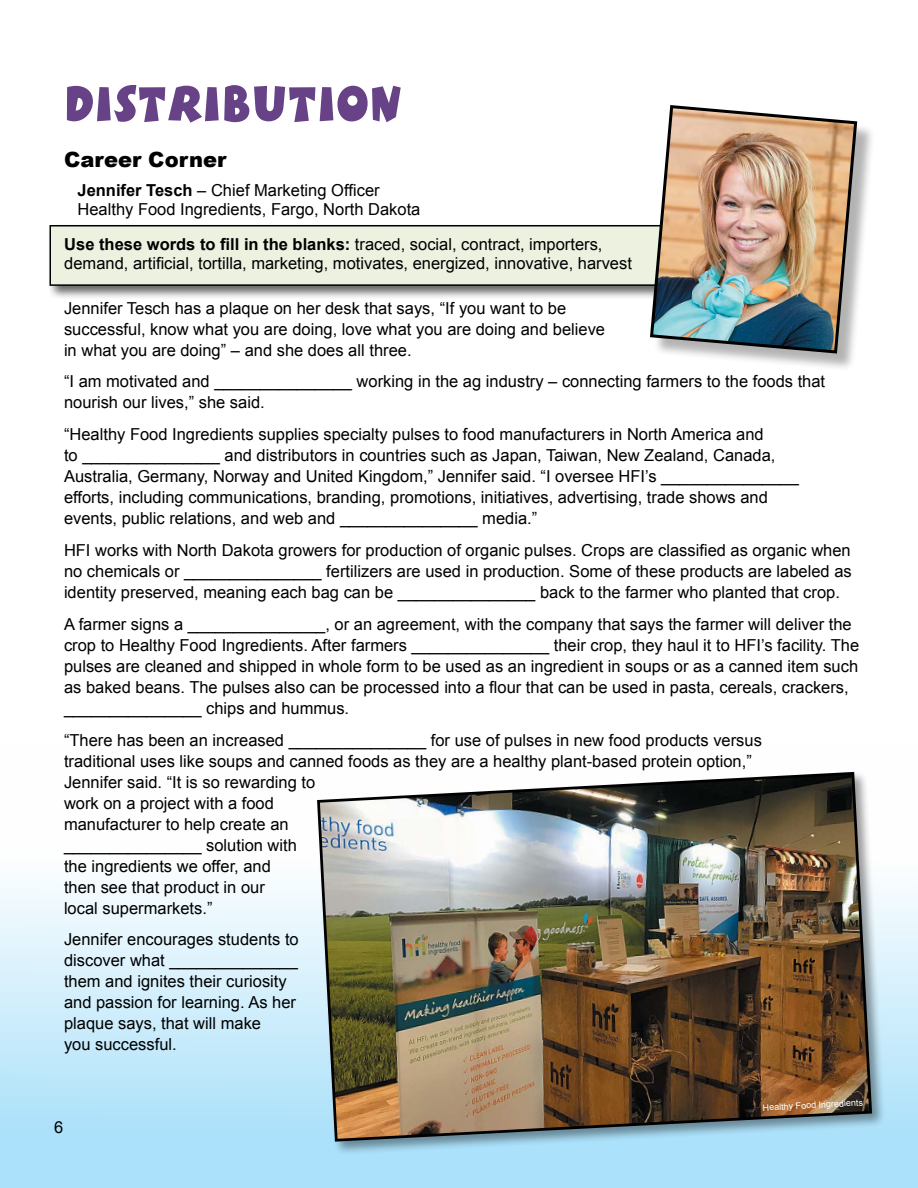
<style>
.page{position:relative;width:918px;height:1188px;background:#fff}
.page>*{position:absolute;margin:0;border:0;box-sizing:border-box;transform-origin:0 0}
.t1{font:51px "Boink Plain";color:#684287}
.t2{font:900 21px "Arial";color:#000}
.t3{font:16.5px/21px "Arial";color:#000}
.t4{font:9px "Arial";color:#fff}
.s1{font-weight:700}
</style>
<div class="page">
<div style="left:0;top:746px;width:918px;height:442px;background:linear-gradient(to bottom,#fff,#a5dffa)"></div>
<div style="left:47px;top:223px;width:649px;height:78px;background:#000;opacity:.6"></div>
<div style="left:50px;top:226px;width:631px;height:59px;background:#ecf1e0"></div>
<div style="left:50px;top:225px;width:631px;height:61px;border:2px solid #000"></div>
<div style="left:315px;top:770px;width:571px;height:386px;background:#000;opacity:.4"></div>
<img style="left:316px;top:770px;width:558px;height:373px">
<div style="left:653px;top:108px;width:223px;height:264px;background:#000;opacity:.3"></div>
<img style="left:648px;top:105px;width:211px;height:250px">
<h1 class="t1" style="left:64px;top:70px;width:340px">DISTRIBUTION</h1>
<p class="t2" style="left:64px;top:144px;width:164px">Career Corner</p>
<p class="t3" style="left:78px;top:180px;width:344px;line-height:19.5px"><span class="s1">Jennifer Tesch</span> – Chief Marketing Officer<br>Healthy Food Ingredients, Fargo, North Dakota</p>
<p class="t3" style="left:64px;top:235px;width:569px;line-height:19.5px"><span class="s1">Use these words to fill in the blanks:</span> traced, social, contract, importers, demand, artificial, tortilla, marketing, motivates, energized, innovative, harvest</p>
<p class="t3" style="left:64px;top:297px;width:543px">Jennifer Tesch has a plaque on her desk that says, “If you want to be successful, know what you are doing, love what you are doing and believe in what you are doing” – and she does all three.</p>
<p class="t3" style="left:64px;top:371px;width:161px">“I am motivated and _______________</p>
<p class="t3" style="left:357px;top:371px;width:470px">working in the ag industry – connecting farmers to the foods that</p>
<p class="t3" style="left:64px;top:387px;width:701px;line-height:31.8px">nourish our lives,” she said.<br>“Healthy Food Ingredients supplies specialty pulses to food manufacturers in North America and</p>
<p class="t3" style="left:64px;top:445px;width:29px">to _______________</p>
<p class="t3" style="left:64px;top:445px;width:713px;text-indent:161px">and distributors in countries such as Japan, Taiwan, New Zealand, Canada, Australia, Germany, Norway and United Kingdom,” Jennifer said. “I oversee HFI’s _______________<br>efforts, including communications, branding, promotions, initiatives, advertising, trade shows and events, public relations, and web and _______________</p>
<p class="t3" style="left:64px;top:503px;width:788px;line-height:31.8px;text-indent:418px">media.”<br>HFI works with North Dakota growers for production of organic pulses. Crops are classified as organic when</p>
<p class="t3" style="left:64px;top:561px;width:131px">no chemicals or _______________</p>
<p class="t3" style="left:64px;top:561px;width:789px;text-indent:262px">fertilizers are used in production. Some of these products are labeled as identity preserved, meaning each bag can be _______________</p>
<p class="t3" style="left:540px;top:582px;width:301px">back to the farmer who planted that crop.</p>
<p class="t3" style="left:64px;top:614px;width:134px">A farmer signs a _______________</p>
<p class="t3" style="left:64px;top:614px;width:789px;text-indent:261px">, or an agreement, with the company that says the farmer will deliver the crop to Healthy Food Ingredients. After farmers _______________</p>
<p class="t3" style="left:64px;top:635px;width:797px;text-indent:490px">their crop, they haul it to HFI’s facility. The pulses are cleaned and shipped in whole form to be used as an ingredient in soups or as a canned item such as baked beans. The pulses also can be processed into a flour that can be used in pasta, cereals, crackers, _______________</p>
<p class="t3" style="left:64px;top:692px;width:287px;line-height:31.8px;text-indent:142px">chips and hummus. “There has been an increased _______________</p>
<p class="t3" style="left:64px;top:729px;width:699px;text-indent:367px">for use of pulses in new food products versus traditional uses like soups and canned foods as they are a healthy plant-based protein option,” Jennifer said. “It is so rewarding to<br>work on a project with a food<br>manufacturer to help create an<br>_______________</p>
<p class="t3" style="left:64px;top:834px;width:234px;text-indent:142px">solution with the ingredients we offer, and then see that product in our local supermarkets.”</p>
<p class="t3" style="left:64px;top:929px;width:236px">Jennifer encourages students to discover what ______________<br>them and ignites their curiosity and passion for learning. As her plaque says, that will make<br>you successful.</p>
<p class="t3" style="left:54px;top:1116px;width:11px">6</p>
<p class="t4" style="left:762px;top:1102px;width:102px;rotate:-3deg">Healthy Food Ingredients</p>
</div>
